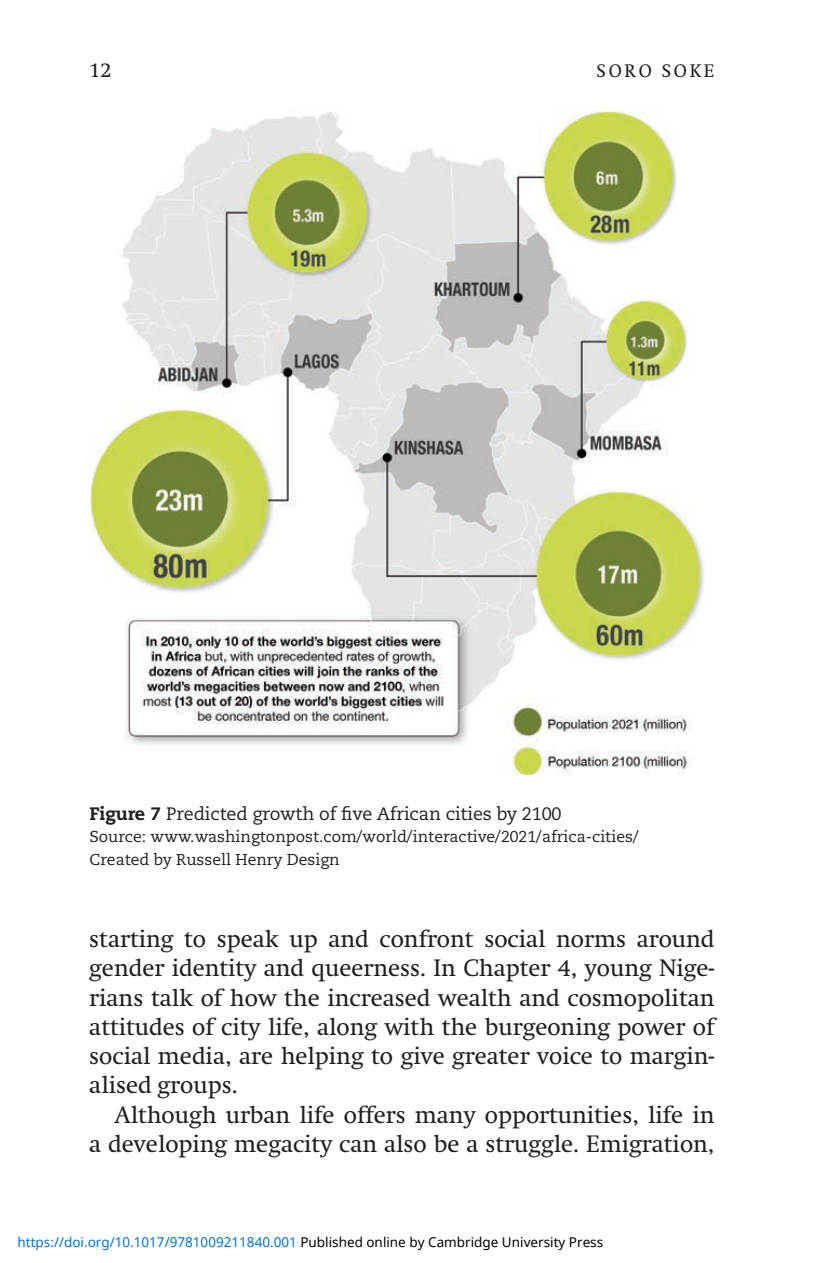
<style>
.page{position:relative;width:823px;height:1263px;background:#fff}
.page>*{position:absolute;margin:0;border:0;box-sizing:border-box;transform-origin:0 0}
.para{font:23.62px/29.2px "Swift";color:#231f20;text-align:justify}
.t1{font:20.25px "Swift";color:#231f20}
.capt{font:18px "Caecilia";letter-spacing:-.005em;color:#231f20}
.t2{font:18px "Swift";letter-spacing:.15em;color:#231f20}
.Fig_SC{font:15.75px "Caecilia";color:#231f20}
.t3{font:13.5px "Noto Sans";color:#0172cf}
.s1{font-weight:800}
.s2{color:#000}
</style>
<div class="page">
<img style="left:90px;top:110px;width:615px;height:664px">
<p class="t1" style="left:89px;top:58px;width:24px">12</p>
<p class="t2" style="left:596px;top:60px;width:118px">SORO SOKE</p>
<p class="capt" style="left:90px;top:803px;width:473px"><span class="s1">Figure 7</span> Predicted growth of five African cities by 2100</p>
<p class="Fig_SC" style="left:90px;top:828px;width:551px">Source: www.washingtonpost.com/world/interactive/2021/africa-cities/</p>
<p class="Fig_SC" style="left:90px;top:850px;width:252px">Created by Russell Henry Design</p>
<p class="para" style="left:89px;top:924px;width:627px">starting to speak up and confront social norms around gender identity and queerness. In Chapter 4, young Nige&shy;rians talk of how the increased wealth and cosmopolitan attitudes of city life, along with the burgeoning power of social media, are helping to give greater voice to margin&shy;alised groups.</p>
<p class="para" style="left:89px;top:1100px;width:627px;text-align:right">Although urban life offers many opportunities, life in<br>a developing megacity can also be a struggle. Emigration,</p>
<p class="t3" style="left:18px;top:1232px;width:587px">https://doi.org/10.1017/9781009211840.001 <span class="s2">Published online by Cambridge University Press</span></p>
</div>
